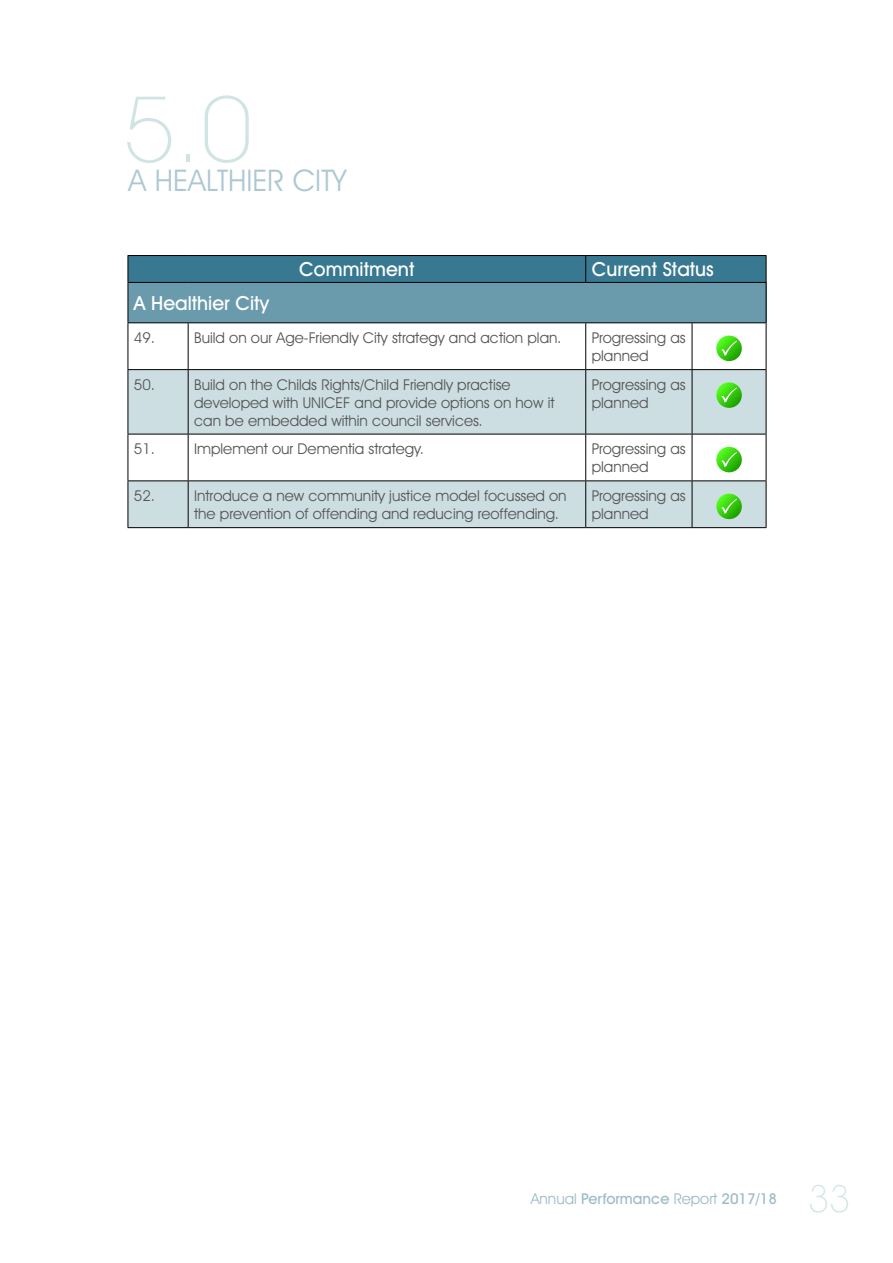
<style>
.page{position:relative;width:893px;height:1263px;background:#fff}
.page>*{position:absolute;margin:0;border:0;box-sizing:border-box;transform-origin:0 0}
.t1{font:200 91.5px "Avant Garde IT Cby BT";color:#cfe4e3}
.t2{font:200 37.5px "Avant Garde IT Cby BT";color:#cfe4e3}
.t3{font:30px "Avant Garde IT Cby BT";color:#adc8d2}
.t4{font:500 19.5px "Avant Garde IT Cby BT";color:#fff}
.t5{font:15px/18px "Avant Garde IT Cby BT";color:#575756}
.t6{font:500 15px "Avant Garde IT Cby BT";color:#9cbcc8}
.s1{font-weight:400}
</style>
<div class="page">
<div style="left:128px;top:282px;width:638px;height:41px;background:#6a9bac"></div>
<svg style="left:129px;top:370px;width:637px;height:157px;fill:#cddee3"></svg>
<hr style="left:128px;top:323px;width:1px;height:46px;background:#000">
<hr style="left:188px;top:323px;width:1px;height:46px;background:#000">
<hr style="left:585px;top:323px;width:1px;height:46px;background:#000">
<hr style="left:692px;top:323px;width:1px;height:46px;background:#000">
<hr style="left:766px;top:323px;width:1px;height:46px;background:#000">
<hr style="left:128px;top:369px;width:60px;height:1px;background:#000">
<hr style="left:128px;top:370px;width:1px;height:64px;background:#000">
<hr style="left:188px;top:369px;width:398px;height:1px;background:#000">
<hr style="left:188px;top:370px;width:1px;height:64px;background:#000">
<hr style="left:586px;top:369px;width:106px;height:1px;background:#000">
<hr style="left:585px;top:370px;width:1px;height:64px;background:#000">
<hr style="left:692px;top:369px;width:74px;height:1px;background:#000">
<hr style="left:692px;top:370px;width:1px;height:64px;background:#000">
<hr style="left:766px;top:370px;width:1px;height:64px;background:#000">
<hr style="left:128px;top:434px;width:60px;height:1px;background:#000">
<hr style="left:128px;top:434px;width:1px;height:46px;background:#000">
<hr style="left:188px;top:434px;width:398px;height:1px;background:#000">
<hr style="left:188px;top:434px;width:1px;height:46px;background:#000">
<hr style="left:586px;top:434px;width:106px;height:1px;background:#000">
<hr style="left:585px;top:434px;width:1px;height:46px;background:#000">
<hr style="left:692px;top:434px;width:74px;height:1px;background:#000">
<hr style="left:692px;top:434px;width:1px;height:46px;background:#000">
<hr style="left:766px;top:434px;width:1px;height:46px;background:#000">
<hr style="left:128px;top:480px;width:60px;height:1px;background:#000">
<hr style="left:128px;top:481px;width:1px;height:46px;background:#000">
<hr style="left:188px;top:480px;width:398px;height:1px;background:#000">
<hr style="left:188px;top:481px;width:1px;height:46px;background:#000">
<hr style="left:586px;top:480px;width:106px;height:1px;background:#000">
<hr style="left:585px;top:481px;width:1px;height:46px;background:#000">
<hr style="left:692px;top:480px;width:74px;height:1px;background:#000">
<hr style="left:692px;top:481px;width:1px;height:46px;background:#000">
<hr style="left:766px;top:481px;width:1px;height:46px;background:#000">
<hr style="left:128px;top:527px;width:60px;height:1px;background:#000">
<hr style="left:188px;top:527px;width:398px;height:1px;background:#000">
<hr style="left:586px;top:527px;width:106px;height:1px;background:#000">
<hr style="left:692px;top:527px;width:74px;height:1px;background:#000">
<hr style="left:128px;top:283px;width:1px;height:39px;background:#000">
<hr style="left:766px;top:283px;width:1px;height:39px;background:#000">
<hr style="left:128px;top:322px;width:60px;height:1px;background:#000">
<hr style="left:188px;top:322px;width:398px;height:1px;background:#000">
<hr style="left:586px;top:322px;width:106px;height:1px;background:#000">
<hr style="left:692px;top:322px;width:74px;height:1px;background:#000">
<svg style="left:128px;top:255px;width:639px;height:27px;background:#35738a"></svg>
<hr style="left:128px;top:282px;width:60px;height:1px;background:#000">
<hr style="left:188px;top:282px;width:398px;height:1px;background:#000">
<hr style="left:586px;top:282px;width:106px;height:1px;background:#000">
<hr style="left:692px;top:282px;width:74px;height:1px;background:#000">
<svg style="left:716px;top:336px;width:26px;height:25px"></svg>
<svg style="left:721px;top:341px;width:16px;height:15px"></svg>
<svg style="left:716px;top:382px;width:26px;height:26px"></svg>
<svg style="left:721px;top:387px;width:16px;height:16px"></svg>
<svg style="left:716px;top:447px;width:26px;height:25px"></svg>
<svg style="left:721px;top:452px;width:16px;height:15px"></svg>
<svg style="left:716px;top:494px;width:26px;height:25px"></svg>
<svg style="left:721px;top:499px;width:16px;height:15px"></svg>
<h1 class="t1" style="left:123px;top:74px;width:131px">5.0</h1>
<h3 class="t3" style="left:128px;top:162px;width:220px">A HEALTHIER CITY</h3>
<h3 class="t4" style="left:299px;top:258px;width:117px">Commitment</h3>
<h3 class="t4" style="left:592px;top:258px;width:124px">Current Status</h3>
<h3 class="t4" style="left:134px;top:291px;width:137px">A Healthier City</h3>
<p class="t5" style="left:134px;top:328px;width:23px">49.</p>
<p class="t5" style="left:194px;top:328px;width:369px">Build on our Age-Friendly City strategy and action plan.</p>
<p class="t5" style="left:592px;top:328px;width:95px">Progressing as planned</p>
<p class="t5" style="left:134px;top:375px;width:23px">50.</p>
<p class="t5" style="left:194px;top:375px;width:362px">Build on the Childs Rights/Child Friendly practise developed with UNICEF and provide options on how it can be embedded within council services.</p>
<p class="t5" style="left:592px;top:375px;width:95px">Progressing as planned</p>
<p class="t5" style="left:134px;top:440px;width:23px">51.</p>
<p class="t5" style="left:194px;top:440px;width:231px">Implement our Dementia strategy.</p>
<p class="t5" style="left:592px;top:440px;width:95px">Progressing as planned</p>
<p class="t5" style="left:134px;top:486px;width:23px">52.</p>
<p class="t5" style="left:194px;top:486px;width:374px">Introduce a new community justice model focussed on the prevention of offending and reducing reoffending.</p>
<p class="t5" style="left:592px;top:486px;width:95px">Progressing as planned</p>
<p class="t6" style="left:531px;top:1189px;width:248px"><span class="s1">Annual</span> Performance <span class="s1">Report</span> 2017/18</p>
<h2 class="t2" style="left:808px;top:1176px;width:44px">33</h2>
</div>
